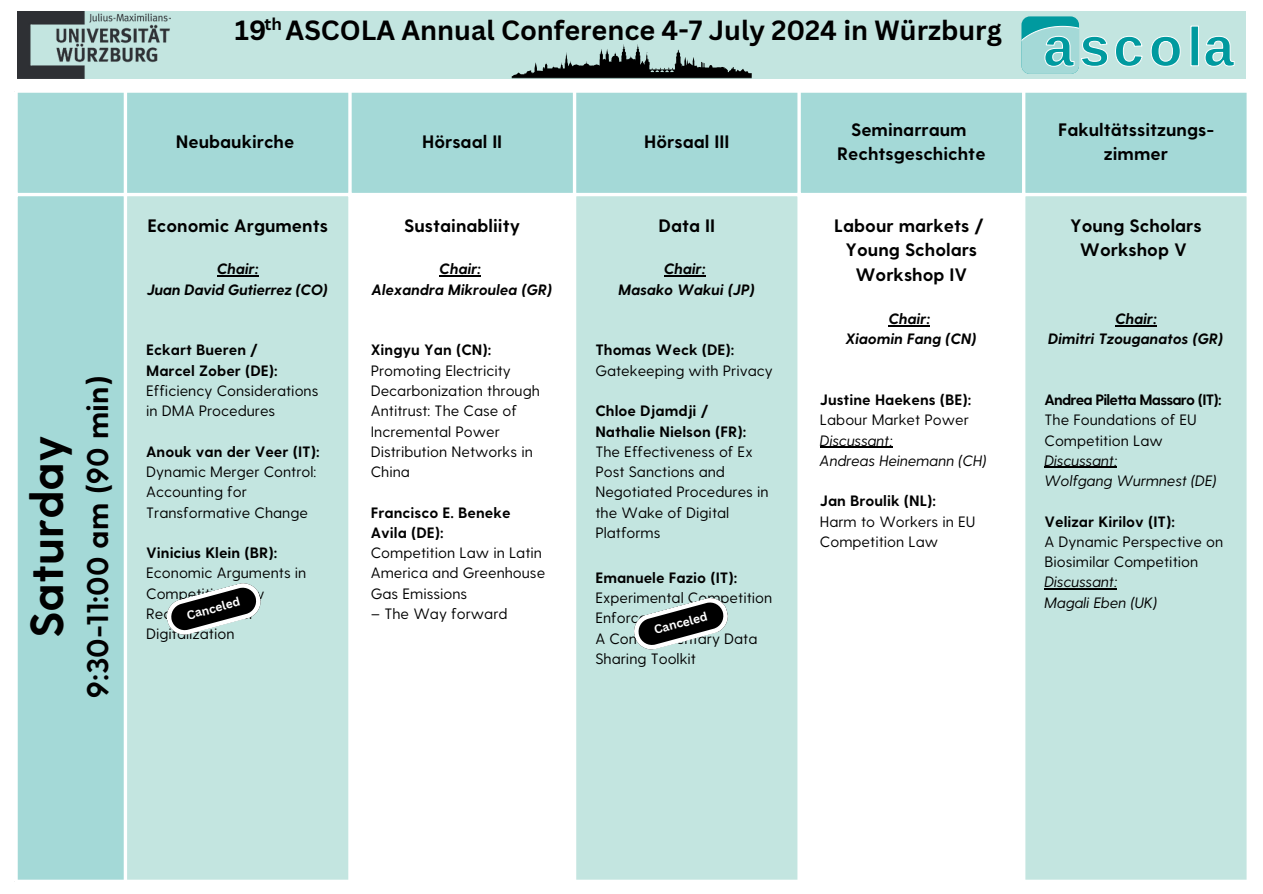
<style>
.page{position:relative;width:1263px;height:894px;background:#fff}
.page>*{position:absolute;margin:0;border:0;box-sizing:border-box;transform-origin:0 0}
.t1{font:700 54.75px "Liberation Sans";letter-spacing:.09em;color:#009a9f}
.t2{font:700 46.35px "Greycliff CF";color:#000}
.t3{font:700 29.85px "Greycliff CF";color:#000}
.t4{font:700 27px "Canva Sans";color:#000}
.t5{font:700 18px/24.8px "Greycliff CF";color:#000;text-align:center}
.t6{font:700 16.65px "Canva Sans";color:#000}
.t7{font:15px/20.2px "Greycliff CF";color:#000}
.t8{font:700 15px "Greycliff CF";color:#000}
.t9{font:italic 700 15px "Greycliff CF";color:#000}
.t10{font:italic 15px "Greycliff CF";color:#000}
.t11{font:700 15px "Greycliff CF";letter-spacing:-.05em;color:#000}
.t12{font:700 12px "Canva Sans";color:#fff}
.s1{font-weight:700}
.s2{font-style:italic}
</style>
<div class="page">
<div style="left:18px;top:93px;width:1228px;height:786px;background:#a4d9d7"></div>
<div style="left:127px;top:196px;width:1119px;height:683px;background:#c3e5e0"></div>
<svg style="left:352px;top:196px;width:670px;height:683px"></svg>
<hr style="left:217px;top:275px;width:41px;height:1px;background:#000">
<hr style="left:440px;top:275px;width:41px;height:1px;background:#000">
<hr style="left:664px;top:275px;width:41px;height:1px;background:#000">
<hr style="left:889px;top:325px;width:41px;height:1px;background:#000">
<hr style="left:820px;top:446px;width:72px;height:1px;background:#000">
<hr style="left:1115px;top:325px;width:41px;height:1px;background:#000">
<hr style="left:1044px;top:467px;width:73px;height:1px;background:#000">
<hr style="left:1044px;top:588px;width:73px;height:1px;background:#000">
<svg style="left:17px;top:93px;width:1px;height:786px"></svg>
<hr style="left:124px;top:93px;width:3px;height:786px;background:#fff">
<svg style="left:348px;top:93px;width:4px;height:786px"></svg>
<hr style="left:573px;top:93px;width:3px;height:786px;background:#fff">
<svg style="left:797px;top:93px;width:4px;height:786px"></svg>
<hr style="left:1022px;top:93px;width:3px;height:786px;background:#fff">
<svg style="left:1246px;top:93px;width:1px;height:786px"></svg>
<svg style="left:14px;top:91px;width:1233px;height:2px"></svg>
<hr style="left:14px;top:193px;width:1236px;height:3px;background:#fff">
<div style="left:17px;top:11px;width:1229px;height:67px;background:#c3e5e0"></div>
<img style="left:17px;top:11px;width:153px;height:68px">
<svg style="left:512px;top:44px;width:240px;height:35px"></svg>
<svg style="left:1021px;top:16px;width:87px;height:57px"></svg>
<svg style="left:1115px;top:36px;width:27px;height:30px"></svg>
<svg style="left:1151px;top:36px;width:29px;height:30px"></svg>
<div style="left:1191px;top:26px;width:7px;height:40px;border:1px solid #fff"></div>
<svg style="left:1205px;top:36px;width:29px;height:30px"></svg>
<svg style="left:165px;top:581px;width:98px;height:55px;background:#7e8c8a"></svg>
<svg style="left:632px;top:596px;width:98px;height:55px;background:#7e8c8a"></svg>
<p class="t2" style="left:16px;top:638px;width:204px;rotate:-90deg">Saturday</p>
<p class="t3" style="left:78px;top:698px;width:324px;rotate:-90deg">9:30-11:00 am (90 min)</p>
<p class="t6" style="left:265px;top:12px;width:19px">th</p>
<p class="t4" style="left:235px;top:11px;width:768px">19 ASCOLA Annual Conference 4-7 July 2024 in Würzburg</p>
<p class="t5" style="left:176px;top:128px;width:120px">Neubaukirche</p>
<p class="t5" style="left:422px;top:128px;width:82px">Hörsaal II</p>
<h1 class="t5" style="left:644px;top:128px;width:87px">Hörsaal III</h1>
<p class="t5" style="left:147px;top:212px;width:182px">Economic Arguments</p>
<p class="t9" style="left:217px;top:259px;width:43px">Chair:</p>
<p class="t9" style="left:147px;top:279px;width:183px">Juan David Gutierrez (CO)</p>
<p class="t8" style="left:146px;top:340px;width:113px">Eckart Bueren /</p>
<p class="t8" style="left:146px;top:360px;width:133px">Marcel Zober (DE):</p>
<p class="t7" style="left:146px;top:379px;width:174px">Efficiency Considerations in DMA Procedures</p>
<p class="t8" style="left:146px;top:441px;width:175px">Anouk van der Veer (IT):</p>
<p class="t7" style="left:146px;top:460px;width:172px">Dynamic Merger Control:<br>Accounting for<br>Transformative Change</p>
<p class="t8" style="left:146px;top:543px;width:133px">Vinicius Klein (BR):</p>
<p class="t7" style="left:146px;top:562px;width:162px">Economic Arguments in<br>Competition Law<br>Reasoning after<br>Digitalization</p>
<p class="t12" style="left:185px;top:607px;width:56px;rotate:-15deg">Canceled</p>
<p class="t5" style="left:404px;top:212px;width:118px">Sustainabliity</p>
<p class="t9" style="left:440px;top:259px;width:43px">Chair:</p>
<p class="t9" style="left:372px;top:279px;width:182px">Alexandra Mikroulea (GR)</p>
<p class="t8" style="left:371px;top:340px;width:122px">Xingyu Yan (CN):</p>
<p class="t7" style="left:371px;top:359px;width:171px">Promoting Electricity<br>Decarbonization through<br>Antitrust: The Case of<br>Incremental Power<br>Distribution Networks in<br>China</p>
<p class="t8" style="left:371px;top:502px;width:141px">Francisco E. Beneke</p>
<p class="t8" style="left:371px;top:522px;width:74px">Avila (DE):</p>
<p class="t7" style="left:371px;top:541px;width:176px">Competition Law in Latin<br>America and Greenhouse<br>Gas Emissions</p>
<p class="t7" style="left:371px;top:602px;width:138px">– The Way forward</p>
<p class="t5" style="left:658px;top:212px;width:58px">Data II</p>
<p class="t9" style="left:664px;top:259px;width:43px">Chair:</p>
<p class="t9" style="left:619px;top:279px;width:138px">Masako Wakui (JP)</p>
<p class="t7" style="left:595px;top:339px;width:179px"><span class="s1">Thomas Weck (DE):<br></span>Gatekeeping with Privacy</p>
<p class="t8" style="left:595px;top:401px;width:115px">Chloe Djamdji /</p>
<p class="t8" style="left:595px;top:421px;width:152px">Nathalie Nielson (FR):</p>
<p class="t7" style="left:595px;top:440px;width:175px">The Effectiveness of Ex<br>Post Sanctions and<br>Negotiated Procedures in the Wake of Digital<br>Platforms</p>
<p class="t7" style="left:595px;top:566px;width:178px"><span class="s1">Emanuele Fazio (IT):<br></span>Experimental Competition</p>
<p class="t7" style="left:595px;top:607px;width:91px">Enforcement:</p>
<p class="t7" style="left:595px;top:627px;width:164px">A Complementary Data<br>Sharing Toolkit</p>
<h1 class="t12" style="left:652px;top:621px;width:56px;rotate:-15deg">Canceled</h1>
<h2 class="t5" style="left:851px;top:116px;width:117px">Seminarraum</h2>
<p class="t5" style="left:837px;top:140px;width:150px">Rechtsgeschichte</p>
<p class="t5" style="left:834px;top:212px;width:151px">Labour markets /</p>
<p class="t5" style="left:846px;top:236px;width:133px">Young Scholars<br>Workshop IV</p>
<p class="t9" style="left:889px;top:309px;width:43px">Chair:</p>
<p class="t9" style="left:846px;top:329px;width:132px">Xiaomin Fang (CN)</p>
<p class="t8" style="left:820px;top:390px;width:153px">Justine Haekens (BE):</p>
<p class="t7" style="left:820px;top:409px;width:150px">Labour Market Power</p>
<p class="t10" style="left:820px;top:430px;width:74px">Discussant:</p>
<p class="t10" style="left:820px;top:450px;width:168px">Andreas Heinemann (CH)</p>
<p class="t8" style="left:820px;top:491px;width:118px">Jan Broulik (NL):</p>
<p class="t7" style="left:820px;top:510px;width:157px">Harm to Workers in EU<br>Competition Law</p>
<h1 class="t1" style="left:1043px;top:16px;width:192px">ascola</h1>
<p class="t5" style="left:1058px;top:116px;width:157px">Fakultätssitzungs-</p>
<p class="t5" style="left:1104px;top:140px;width:66px">zimmer</p>
<p class="t5" style="left:1070px;top:212px;width:133px">Young Scholars<br>Workshop V</p>
<p class="t9" style="left:1115px;top:309px;width:43px">Chair:</p>
<p class="t9" style="left:1048px;top:329px;width:177px">Dimitri Tzouganatos (GR)</p>
<p class="t11" style="left:1044px;top:390px;width:179px">Andrea Piletta Massaro (IT):</p>
<p class="t7" style="left:1044px;top:409px;width:154px">The Foundations of EU<br>Competition Law</p>
<p class="t10" style="left:1044px;top:450px;width:74px">Discussant:</p>
<p class="t10" style="left:1044px;top:471px;width:174px">Wolfgang Wurmnest (DE)</p>
<p class="t8" style="left:1044px;top:511px;width:132px">Velizar Kirilov (IT):</p>
<p class="t7" style="left:1044px;top:530px;width:180px">A Dynamic Perspective on<br>Biosimilar Competition<br><span class="s2">Discussant:</span></p>
<p class="t10" style="left:1044px;top:592px;width:115px">Magali Eben (UK)</p>
</div>
